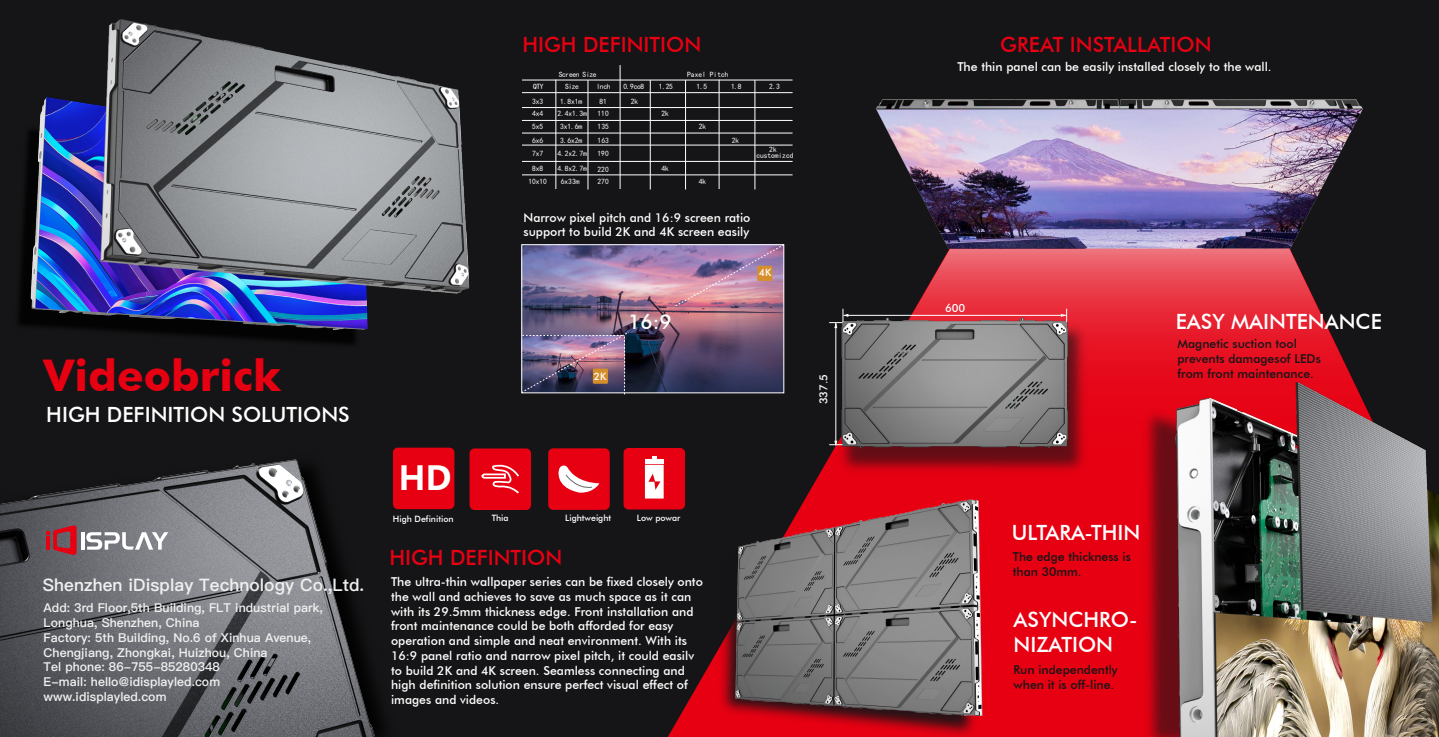
<style>
.page{position:relative;width:1439px;height:737px;background:#151517}
.page>*{position:absolute;margin:0;border:0;box-sizing:border-box;transform-origin:0 0}
.t1{font:700 43.66px "Futura BT";color:#e60012}
.t2{font:700 32.99px "Microsoft Ya Hei UI";color:#fff}
.t3{font:500 21px/25.2px "Futura BT";color:#fff}
.t4{font:500 21px "Futura BT";color:#e60012}
.t5{font:500 20.39px "Futura BT";color:#fff}
.t6{font:17.24px "Ping Fang SC Heavy";letter-spacing:.005em;color:#efefef}
.t7{font:500 12.25px/14.7px "Futura BT";color:#fff}
.t8{font:12.25px/14.7px "Ping Fang SC Heavy";letter-spacing:.005em;color:#efefef}
.t9{font:500 12.25px/14.7px "Futura BT";color:#151517}
.t10{font:500 11.2px "Futura BT";color:#fff}
.t11{font:500 10.24px "Futura BT";color:#fff}
.t12{font:500 8.75px "Futura BT";color:#fff}
.t13{font:7.52px/5.8px "Kai Ti";letter-spacing:-.01em;color:#fff;text-align:center}
.t14{font:7.52px "Kai Ti";letter-spacing:-.05em;color:#fff}
</style>
<div class="page">
<svg style="left:668px;top:248px;width:681px;height:489px"></svg>
<img style="left:697px;top:726px;width:302px;height:11px">
<img style="left:816px;top:301px;width:292px;height:194px">
<img style="left:1122px;top:386px;width:47px;height:351px">
<img style="left:1169px;top:372px;width:270px;height:365px">
<img style="left:0;top:449px;width:424px;height:288px">
<div style="left:469px;top:448px;width:62px;height:62px;background:#e60012;border-radius:5px"></div>
<div style="left:548px;top:448px;width:62px;height:62px;background:#e60012;border-radius:5px"></div>
<svg style="left:558px;top:465px;width:41px;height:28px"></svg>
<div style="left:623px;top:448px;width:62px;height:61px;background:#e60012;border-radius:5px"></div>
<svg style="left:645px;top:456px;width:18px;height:42px"></svg>
<div style="left:393px;top:447px;width:61px;height:62px;background:#e60012;border-radius:5px"></div>
<svg style="left:481px;top:464px;width:38px;height:30px"></svg>
<img style="left:523px;top:246px;width:259px;height:145px">
<img style="left:675px;top:246px;width:107px;height:61px">
<img style="left:521px;top:331px;width:108px;height:64px">
<div style="left:593px;top:368px;width:15px;height:16px;background:#d48f2c"></div>
<div style="left:757px;top:266px;width:15px;height:15px;background:#d48f2c"></div>
<hr style="left:522px;top:80px;width:270px;height:1px;background:#fff">
<hr style="left:522px;top:92px;width:270px;height:1px;background:#fff">
<hr style="left:522px;top:107px;width:270px;height:1px;background:#fff">
<hr style="left:522px;top:120px;width:270px;height:1px;background:#fff">
<hr style="left:522px;top:133px;width:270px;height:1px;background:#fff">
<hr style="left:522px;top:145px;width:270px;height:1px;background:#fff">
<hr style="left:522px;top:161px;width:270px;height:1px;background:#fff">
<hr style="left:522px;top:175px;width:270px;height:1px;background:#fff">
<hr style="left:620px;top:65px;width:1px;height:124px;background:#fff">
<hr style="left:555px;top:80px;width:1px;height:109px;background:#fff">
<hr style="left:588px;top:80px;width:1px;height:109px;background:#fff">
<hr style="left:650px;top:80px;width:1px;height:109px;background:#fff">
<hr style="left:685px;top:80px;width:1px;height:109px;background:#fff">
<hr style="left:719px;top:80px;width:1px;height:109px;background:#fff">
<hr style="left:754px;top:80px;width:1px;height:109px;background:#fff">
<img style="left:657px;top:488px;width:419px;height:238px">
<img style="left:861px;top:99px;width:502px;height:163px">
<img style="left:829px;top:314px;width:251px;height:145px">
<hr style="left:847px;top:315px;width:219px;height:1px;background:#fff">
<svg style="left:829px;top:309px;width:20px;height:19px"></svg>
<svg style="left:829px;top:440px;width:13px;height:5px"></svg>
<svg style="left:1060px;top:309px;width:7px;height:13px"></svg>
<hr style="left:835px;top:323px;width:1px;height:119px;background:#fff">
<img style="left:19px;top:19px;width:451px;height:325px">
<img style="left:1425px;top:553px;width:14px;height:184px">
<div style="left:521px;top:244px;width:263px;height:149px;border:1px solid #fff"></div>
<hr style="left:81px;top:532px;width:4px;height:17px;background:#fff">
<svg style="left:86px;top:532px;width:82px;height:17px"></svg>
<svg style="left:46px;top:525px;width:31px;height:30px"></svg>
<h1 class="t1" style="left:44px;top:349px;width:239px">Videobrick</h1>
<h3 class="t3" style="left:46px;top:402px;width:305px">HIGH DEFINITION SOLUTIONS</h3>
<h3 class="t6" style="left:43px;top:574px;width:323px">Shenzhen iDisplay Technology Co.,Ltd.</h3>
<p class="t8" style="left:44px;top:601px;width:281px">Add: 3rd Floor,5th Building, FLT industrial park, Longhua, Shenzhen, China<br>Factory: 5th Building, No.6 of Xinhua Avenue, Chengjiang, Zhongkai, Huizhou, China<br>Tel phone: 86-755-85280348<br>E-mail: hello@idisplayled.com www.idisplayled.com</p>
<h3 class="t4" style="left:522px;top:32px;width:180px">HIGH DEFINITION</h3>
<p class="t14" style="left:559px;top:71px;width:39px">Screen Size</p>
<p class="t13" style="left:533px;top:83px;width:12px">QTY</p>
<p class="t13" style="left:565px;top:83px;width:15px">Size</p>
<p class="t13" style="left:596px;top:83px;width:15px">lnch</p>
<p class="t13" style="left:623px;top:83px;width:22px">0.9co8</p>
<p class="t13" style="left:659px;top:83px;width:15px">1.25</p>
<p class="t13" style="left:696px;top:83px;width:12px">1.5</p>
<p class="t13" style="left:731px;top:83px;width:12px">1.8</p>
<p class="t13" style="left:769px;top:83px;width:12px">2.3</p>
<p class="t13" style="left:532px;top:98px;width:13px">3x3</p>
<p class="t13" style="left:560px;top:98px;width:24px">1.8x1m</p>
<p class="t13" style="left:599px;top:99px;width:9px">81</p>
<p class="t13" style="left:631px;top:98px;width:9px">2k</p>
<p class="t13" style="left:532px;top:110px;width:13px">4x4</p>
<p class="t13" style="left:557px;top:110px;width:31px">2.4x1.3m</p>
<p class="t13" style="left:597px;top:111px;width:13px">110</p>
<p class="t13" style="left:661px;top:110px;width:9px">2k</p>
<p class="t13" style="left:532px;top:123px;width:13px">5x5</p>
<p class="t13" style="left:560px;top:123px;width:24px">3x1.6m</p>
<p class="t13" style="left:597px;top:124px;width:13px">135</p>
<p class="t13" style="left:699px;top:123px;width:9px">2k</p>
<p class="t13" style="left:532px;top:137px;width:13px">6x6</p>
<p class="t13" style="left:560px;top:137px;width:24px">3.6x2m</p>
<p class="t13" style="left:597px;top:138px;width:13px">163</p>
<p class="t13" style="left:732px;top:137px;width:9px">2k</p>
<p class="t13" style="left:532px;top:150px;width:13px">7x7</p>
<p class="t13" style="left:557px;top:150px;width:31px">4.2x2.7m</p>
<p class="t13" style="left:597px;top:151px;width:13px">190</p>
<p class="t13" style="left:756px;top:147px;width:39px">2k customizcd</p>
<p class="t13" style="left:532px;top:166px;width:13px">8x8</p>
<p class="t13" style="left:557px;top:166px;width:31px">4.8x2.7m</p>
<p class="t13" style="left:597px;top:166px;width:13px">220</p>
<p class="t13" style="left:661px;top:166px;width:9px">4k</p>
<p class="t13" style="left:528px;top:178px;width:20px">10x10</p>
<p class="t13" style="left:561px;top:178px;width:20px">6x33m</p>
<p class="t13" style="left:597px;top:178px;width:13px">270</p>
<p class="t13" style="left:699px;top:178px;width:9px">4k</p>
<p class="t13" style="left:687px;top:72px;width:43px">Paxel Pitch</p>
<p class="t7" style="left:523px;top:210px;width:228px">Narrow pixel pitch and 16:9 screen ratio support to build 2K and 4K screen easily</p>
<p class="t11" style="left:759px;top:266px;width:14px">4K</p>
<h3 class="t5" style="left:628px;top:309px;width:45px">16:9</h3>
<p class="t11" style="left:594px;top:370px;width:14px">2K</p>
<h2 class="t2" style="left:398px;top:455px;width:55px">HD</h2>
<p class="t12" style="left:393px;top:514px;width:62px">High Definition</p>
<p class="t12" style="left:492px;top:512px;width:18px">Thia</p>
<p class="t12" style="left:565px;top:512px;width:47px">Lightweight</p>
<p class="t12" style="left:637px;top:513px;width:45px">Low powar</p>
<h3 class="t4" style="left:389px;top:545px;width:174px">HIGH DEFINTION</h3>
<p class="t7" style="left:391px;top:574px;width:313px">The ultra-thin wallpaper series can be fixed closely onto the wall and achieves to save as much space as it can with its 29.5mm thickness edge. Front installation and front maintenance could be both afforded for easy operation and simple and neat environment. With its 16:9 panel ratio and narrow pixel pitch, it could easilv to build 2K and 4K screen. Seamless connecting and high definition solution ensure perfect visual effect of images and videos.</p>
<p class="t10" style="left:816px;top:404px;width:32px;rotate:-90deg">337.5</p>
<h3 class="t4" style="left:1000px;top:32px;width:213px">GREAT INSTALLATION</h3>
<p class="t7" style="left:957px;top:59px;width:316px">The thin panel can be easily installed closely to the wall.</p>
<p class="t10" style="left:945px;top:302px;width:22px">600</p>
<h3 class="t3" style="left:1175px;top:309px;width:208px">EASY MAINTENANCE</h3>
<p class="t9" style="left:1177px;top:336px;width:145px">Magnetic suction tool prevents damagesof LEDs from front maintenance.</p>
<h3 class="t3" style="left:1012px;top:520px;width:130px">ULTARA-THIN</h3>
<p class="t9" style="left:1012px;top:549px;width:120px">The edge thickness is than 30mm.</p>
<h3 class="t3" style="left:1013px;top:607px;width:125px">ASYNCHRO-<br>NIZATION</h3>
<p class="t9" style="left:1013px;top:662px;width:106px">Run independently when it is off-line.</p>
</div>
